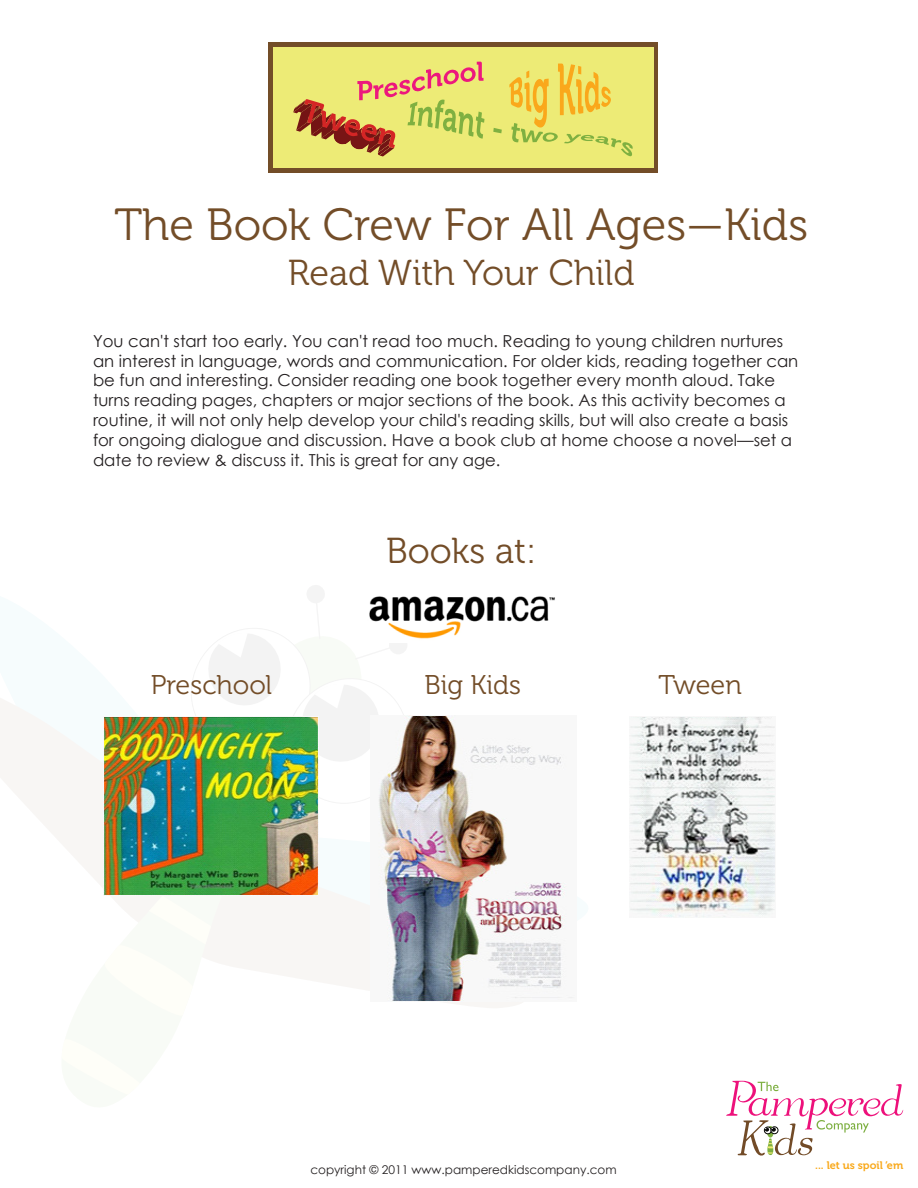
<style>
.page{position:relative;width:918px;height:1188px;background:#fff}
.page>*{position:absolute;margin:0;border:0;box-sizing:border-box;transform-origin:0 0}
.t1{font:45px "Museo 300";color:#734d28}
.t2{font:36px "Museo 300";color:#734d28}
.t3{font:27px "Museo 300";color:#734d28}
.t4{font:16.5px/19.8px "Century Gothic";color:#231f20}
.t5{font:12px "Century Gothic";color:#242021}
.t6{font:10.95px "Museo 700";color:#f9a91b}
</style>
<div class="page">
<div style="left:268px;top:42px;width:390px;height:130px;background:#734d28"></div>
<svg style="left:726px;top:1081px;width:177px;height:75px"></svg>
<svg style="left:365px;top:904px;width:157px;height:104px"></svg>
<svg style="left:0;top:698px;width:53px;height:136px;fill:#f8f6f4"></svg>
<svg style="left:53px;top:729px;width:312px;height:261px;fill:#f8f6f4"></svg>
<svg style="left:98px;top:896px;width:113px;height:94px"></svg>
<svg style="left:191px;top:585px;width:224px;height:227px"></svg>
<div style="left:274px;top:48px;width:379px;height:120px;background:#edeb76"></div>
<svg style="left:493px;top:128px;width:9px;height:5px"></svg>
<svg style="left:509px;top:64px;width:124px;height:93px"></svg>
<svg style="left:293px;top:62px;width:191px;height:94px"></svg>
<img style="left:103px;top:716px;width:216px;height:180px">
<img style="left:370px;top:716px;width:204px;height:286px">
<img style="left:630px;top:716px;width:145px;height:202px">
<img style="left:367px;top:590px;width:188px;height:52px">
<p class="t1" style="left:114px;top:200px;width:695px">The Book Crew For All Ages—Kids</p>
<p class="t2" style="left:288px;top:253px;width:348px">Read With Your Child</p>
<p class="t4" style="left:93px;top:331px;width:707px">You can't start too early. You can't read too much. Reading to young children nurtures an interest in language, words and communication. For older kids, reading together can be fun and interesting. Consider reading one book together every month aloud. Take turns reading pages, chapters or major sections of the book. As this activity becomes a routine, it will not only help develop your child's reading skills, but will also create a basis for ongoing dialogue and discussion. Have a book club at home choose a novel—set a date to review &amp; discuss it. This is great for any age.</p>
<p class="t2" style="left:386px;top:531px;width:152px">Books at:</p>
<p class="t3" style="left:151px;top:670px;width:123px">Preschool</p>
<p class="t3" style="left:424px;top:670px;width:98px">Big Kids</p>
<p class="t3" style="left:658px;top:670px;width:85px">Tween</p>
<p class="t5" style="left:310px;top:1162px;width:308px">copyright © 2011 www.pamperedkidscompany.com</p>
<p class="t6" style="left:815px;top:1159px;width:90px">... let us spoil ‘em</p>
</div>
